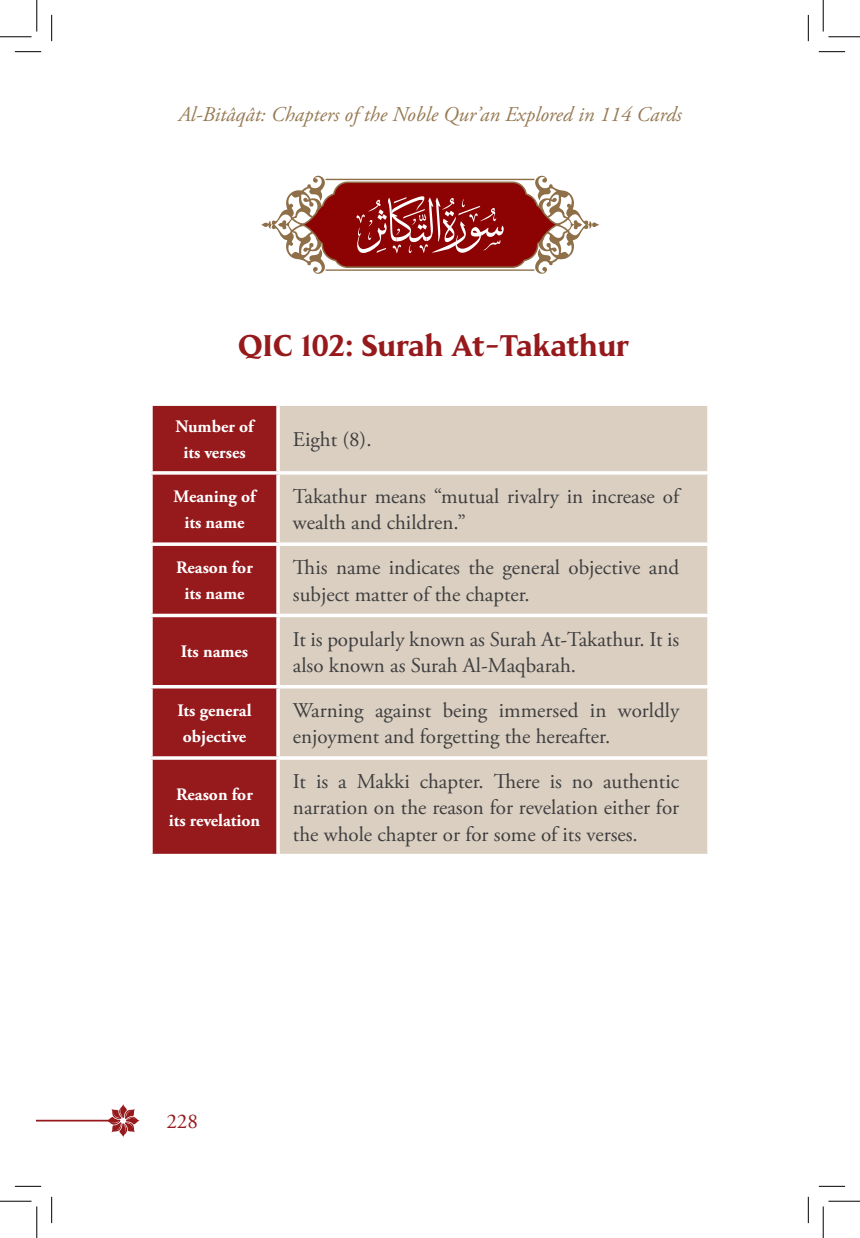
<style>
.page{position:relative;width:860px;height:1238px;background:#fff}
.page>*{position:absolute;margin:0;border:0;box-sizing:border-box;transform-origin:0 0}
.t1{font:29.75px "MADE Kenfolgv 2";color:#96191c}
.t2{font:21px/26.2px "Adobe Garamond Pro";color:#3e3e3f}
.t3{font:italic 21px "Adobe Garamond Pro";color:#967a54}
.t4{font:21px "Adobe Garamond Pro";color:#96191c}
.t5{font:700 17.5px/26.2px "Adobe Garamond Pro";color:#fff;text-align:center}
</style>
<div class="page">
<svg style="left:106px;top:1104px;width:34px;height:33px"></svg>
<hr style="left:37px;top:1119px;width:73px;height:2px;background:#96191c">
<svg style="left:261px;top:175px;width:338px;height:99px"></svg>
<div style="left:153px;top:406px;width:123px;height:447px;background:#96191c"></div>
<div style="left:280px;top:406px;width:427px;height:447px;background:#dbcfc1"></div>
<svg style="left:151px;top:405px;width:127px;height:1px"></svg>
<svg style="left:152px;top:406px;width:1px;height:65px"></svg>
<svg style="left:276px;top:406px;width:4px;height:65px"></svg>
<hr style="left:149px;top:471px;width:129px;height:3px;background:#fff">
<svg style="left:151px;top:474px;width:2px;height:68px"></svg>
<hr style="left:278px;top:471px;width:432px;height:3px;background:#fff">
<svg style="left:276px;top:474px;width:4px;height:68px"></svg>
<svg style="left:151px;top:542px;width:127px;height:4px"></svg>
<svg style="left:152px;top:546px;width:1px;height:67px"></svg>
<svg style="left:278px;top:542px;width:431px;height:4px"></svg>
<svg style="left:276px;top:546px;width:4px;height:67px"></svg>
<svg style="left:151px;top:613px;width:127px;height:4px"></svg>
<svg style="left:151px;top:617px;width:2px;height:68px"></svg>
<svg style="left:278px;top:613px;width:431px;height:4px"></svg>
<svg style="left:276px;top:617px;width:4px;height:68px"></svg>
<hr style="left:149px;top:685px;width:129px;height:3px;background:#fff">
<svg style="left:151px;top:688px;width:2px;height:68px"></svg>
<hr style="left:278px;top:685px;width:432px;height:3px;background:#fff">
<svg style="left:276px;top:688px;width:4px;height:68px"></svg>
<hr style="left:149px;top:756px;width:129px;height:3px;background:#fff">
<svg style="left:151px;top:759px;width:2px;height:94px"></svg>
<hr style="left:278px;top:756px;width:432px;height:3px;background:#fff">
<svg style="left:276px;top:759px;width:4px;height:94px"></svg>
<svg style="left:151px;top:853px;width:127px;height:1px"></svg>
<svg style="left:279px;top:853px;width:429px;height:1px"></svg>
<svg style="left:15px;top:51px;width:26px;height:1px"></svg>
<svg style="left:818px;top:51px;width:26px;height:1px"></svg>
<svg style="left:15px;top:1185px;width:26px;height:1px"></svg>
<svg style="left:819px;top:1185px;width:25px;height:1px"></svg>
<svg style="left:51px;top:15px;width:1px;height:26px"></svg>
<svg style="left:51px;top:1196px;width:1px;height:26px"></svg>
<svg style="left:807px;top:15px;width:1px;height:26px"></svg>
<svg style="left:807px;top:1197px;width:1px;height:25px"></svg>
<hr style="left:0;top:36px;width:32px;height:1px;background:#000">
<hr style="left:828px;top:36px;width:31px;height:1px;background:#000">
<hr style="left:0;top:1200px;width:32px;height:1px;background:#000">
<hr style="left:828px;top:1200px;width:31px;height:1px;background:#000">
<hr style="left:36px;top:0;width:1px;height:32px;background:#000">
<hr style="left:36px;top:1206px;width:1px;height:31px;background:#000">
<hr style="left:822px;top:0;width:1px;height:32px;background:#000">
<hr style="left:822px;top:1206px;width:1px;height:31px;background:#000">
<p class="t3" style="left:178px;top:102px;width:504px">Al-Bitâqât: Chapters of the Noble Qur’an Explored in 114 Cards</p>
<h1 class="t1" style="left:238px;top:328px;width:392px">QIC 102: Surah At-Takathur</h1>
<p class="t5" style="left:175px;top:413px;width:80px">Number of its verses</p>
<p class="t2" style="left:293px;top:427px;width:80px">Eight (8).</p>
<p class="t5" style="left:173px;top:483px;width:83px">Meaning of its name</p>
<p class="t2" style="left:293px;top:484px;width:387px">Takathur means “mutual rivalry in increase of wealth and children.”</p>
<p class="t5" style="left:176px;top:554px;width:78px">Reason for its name</p>
<p class="t2" style="left:293px;top:555px;width:387px">This name indicates the general objective and subject matter of the chapter.</p>
<p class="t5" style="left:181px;top:639px;width:69px">Its names</p>
<p class="t2" style="left:293px;top:626px;width:387px">It is popularly known as Surah At-Takathur. It is also known as Surah Al-Maqbarah.</p>
<p class="t5" style="left:177px;top:697px;width:76px">Its general objective</p>
<p class="t2" style="left:293px;top:697px;width:387px">Warning against being immersed in worldly enjoyment and forgetting the hereafter.</p>
<p class="t5" style="left:169px;top:781px;width:93px">Reason for its revelation</p>
<p class="t2" style="left:293px;top:769px;width:387px;text-align:justify">It is a Makki chapter. There is no authentic narration on the reason for revelation either for the whole chapter or for some of its verses.</p>
<p class="t4" style="left:166px;top:1108px;width:33px">228</p>
</div>
